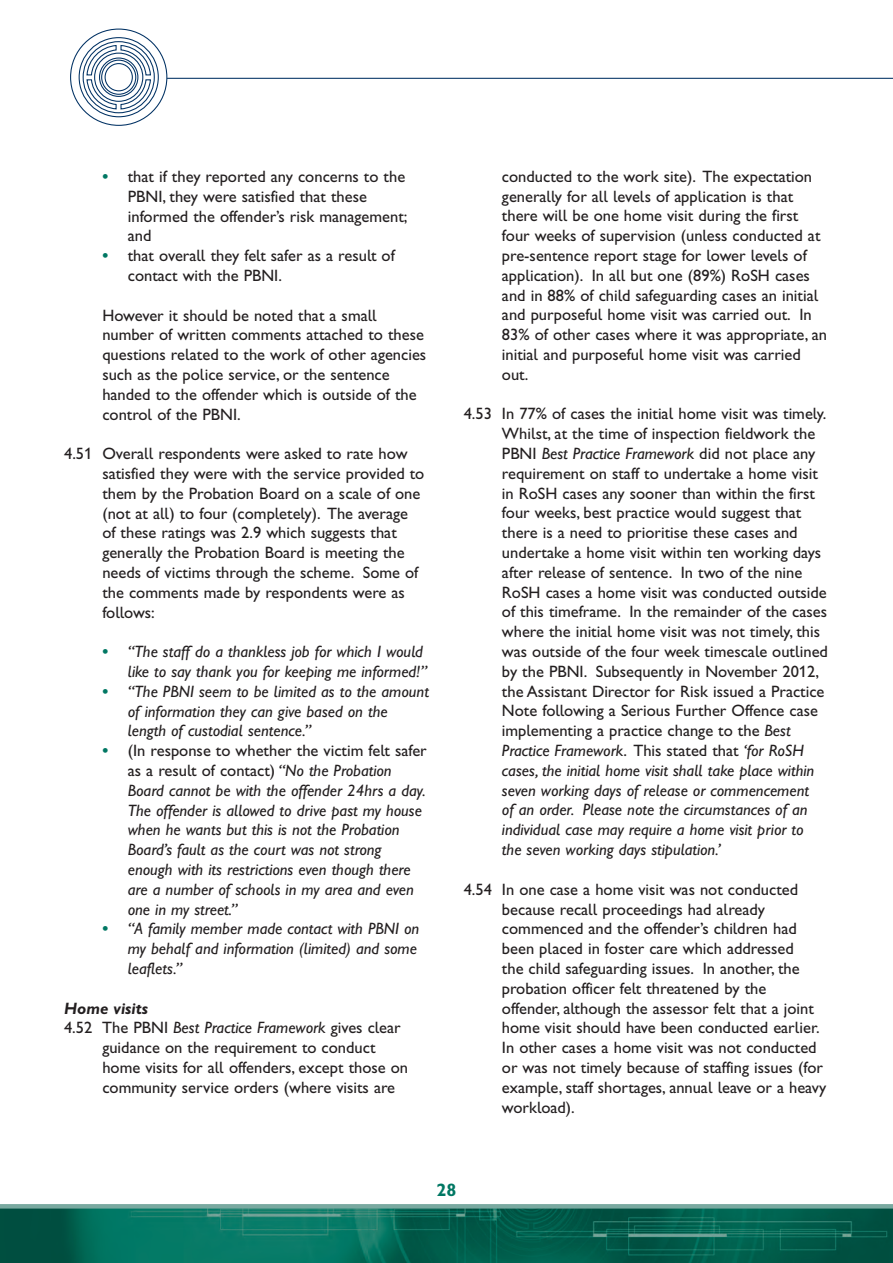
<style>
.page{position:relative;width:893px;height:1263px;background:#fff}
.page>*{position:absolute;margin:0;border:0;box-sizing:border-box;transform-origin:0 0}
.t1{font:18px "Gill Sans Hta Bold Plain";color:#007763}
.t2{font:16.5px/19.8px "Gill Sans Hta";color:#231f20}
.t3{font:italic 16.5px/19.8px "Gill Sans Hta";color:#231f20}
.t4{font:16.5px "Gill Sans Hta Bold Italic Plain";color:#231f20}
.s1{font-family:"Gill Sans Hta Bold Plain";color:#007763}
.s2{font-family:"Gill Sans Hta Bold Plain";font-style:normal;color:#007763}
.s3{font-style:normal}
.s4{font-style:italic}
</style>
<div class="page">
<hr style="left:167px;top:78px;width:726px;height:1px;background:#003163">
<div style="left:83px;top:41px;width:72px;height:72px;border:1px solid #003163;border-radius:50%"></div>
<div style="left:79px;top:37px;width:80px;height:80px;border:1px solid #003163;border-radius:50%"></div>
<svg style="left:86px;top:44px;width:66px;height:66px"></svg>
<img style="left:0;top:1208px;width:893px;height:55px">
<hr style="left:0;top:1204px;width:893px;height:4px;background:#79a9a0">
<p class="t2" style="left:128px;top:168px;width:281px;text-indent:-25px"><span class="s1">•</span> that if they reported any concerns to the<br>PBNI, they were satisfied that these informed the offender’s risk management; and</p>
<p class="t2" style="left:128px;top:247px;width:269px;text-indent:-25px"><span class="s1">•</span> that overall they felt safer as a result of contact with the PBNI.</p>
<p class="t2" style="left:102px;top:307px;width:325px">However it should be noted that a small number of written comments attached to these questions related to the work of other agencies such as the police service, or the sentence handed to the offender which is outside of the control of the PBNI.</p>
<p class="t2" style="left:102px;top:445px;width:324px;text-indent:-38px">4.51 Overall respondents were asked to rate how satisfied they were with the service provided to them by the Probation Board on a scale of one (not at all) to four (completely). The average of these ratings was 2.9 which suggests that generally the Probation Board is meeting the needs of victims through the scheme. Some of the comments made by respondents were as follows:</p>
<p class="t3" style="left:102px;top:643px;width:326px;text-align:right"><span class="s2">•</span> “The staff do a thankless job for which I would like to say thank you for keeping me informed!”</p>
<p class="t3" style="left:128px;top:683px;width:303px;text-indent:-25px"><span class="s2">•</span> “The PBNI seem to be limited as to the amount of information they can give based on the length of custodial sentence.”</p>
<p class="t3" style="left:128px;top:742px;width:300px;text-indent:-25px"><span class="s2">•</span> <span class="s3">(In response to whether the victim felt safer as a result of contact)</span> “No the Probation Board cannot be with the offender 24hrs a day.<br>The offender is allowed to drive past my house when he wants but this is not the Probation Board’s fault as the court was not strong enough with its restrictions even though there are a number of schools in my area and even one in my street.”</p>
<p class="t3" style="left:128px;top:920px;width:293px;text-indent:-25px"><span class="s2">•</span> “A family member made contact with PBNI on my behalf and information (limited) and some leaflets.”</p>
<p class="t4" style="left:64px;top:1002px;width:85px">Home visits</p>
<p class="t2" style="left:102px;top:1019px;width:307px;text-indent:-38px">4.52 The PBNI <span class="s4">Best Practice Framework</span> gives clear guidance on the requirement to conduct home visits for all offenders, except those on community service orders (where visits are</p>
<p class="t2" style="left:502px;top:168px;width:327px">conducted to the work site). The expectation generally for all levels of application is that there will be one home visit during the first four weeks of supervision (unless conducted at pre-sentence report stage for lower levels of application). In all but one (89%) RoSH cases and in 88% of child safeguarding cases an initial and purposeful home visit was carried out. In 83% of other cases where it was appropriate, an initial and purposeful home visit was carried out.</p>
<p class="t2" style="left:502px;top:406px;width:328px;text-indent:-38px">4.53 In 77% of cases the initial home visit was timely.<br>Whilst, at the time of inspection fieldwork the PBNI <span class="s4">Best Practice Framework</span> did not place any requirement on staff to undertake a home visit in RoSH cases any sooner than within the first four weeks, best practice would suggest that there is a need to prioritise these cases and undertake a home visit within ten working days after release of sentence. In two of the nine RoSH cases a home visit was conducted outside of this timeframe. In the remainder of the cases where the initial home visit was not timely, this was outside of the four week timescale outlined by the PBNI. Subsequently in November 2012, the Assistant Director for Risk issued a Practice Note following a Serious Further Offence case implementing a practice change to the <span class="s4">Best Practice Framework</span>. This stated that <span class="s4">‘for RoSH cases, the initial home visit shall take place within seven working days of release or commencement<br>of an order. Please note the circumstances of an individual case may require a home visit prior to<br>the seven working days stipulation.’</span></p>
<p class="t2" style="left:502px;top:881px;width:326px;text-indent:-38px">4.54 In one case a home visit was not conducted because recall proceedings had already commenced and the offender’s children had been placed in foster care which addressed<br>the child safeguarding issues. In another, the probation officer felt threatened by the offender, although the assessor felt that a joint home visit should have been conducted earlier.<br>In other cases a home visit was not conducted or was not timely because of staffing issues (for example, staff shortages, annual leave or a heavy workload).</p>
<p class="t1" style="left:437px;top:1184px;width:21px">28</p>
</div>
